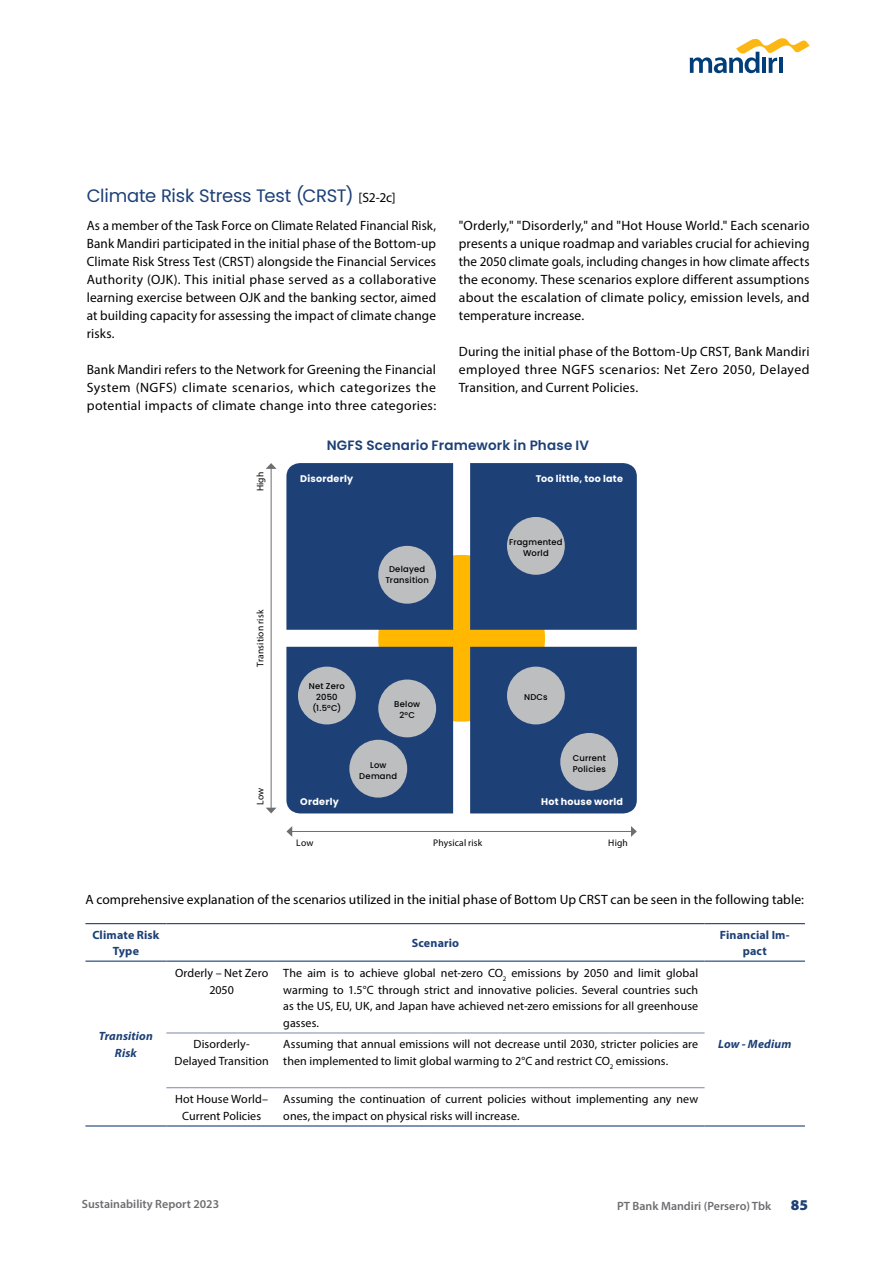
<style>
.page{position:relative;width:893px;height:1263px;background:#fff}
.page>*{position:absolute;margin:0;border:0;box-sizing:border-box;transform-origin:0 0}
.t1{font:18px "Poppins";letter-spacing:-.015em;color:#1d4077}
.t2{font:900 15px "Myriad Pro";color:#1d4077}
.t3{font:13.5px/18px "Myriad Pro";letter-spacing:.01em;color:#000;text-align:justify}
.t4{font:13.5px/18px "Myriad Pro";letter-spacing:.01em;color:#000;text-align:justify;scale:.96 1}
.t5{font:600 13.5px "Poppins";letter-spacing:.015em;color:#1d4077}
.t6{font:12px/16.5px "Myriad Pro";letter-spacing:.005em;color:#000;text-align:center}
.t7{font:600 12px "Myriad Pro";color:#6d6e71}
.t8{font:700 12px/16.5px "Myriad Pro";letter-spacing:.015em;color:#1d4077;text-align:center}
.t9{font:italic 700 12px/16.5px "Myriad Pro";letter-spacing:.015em;color:#1d4077;text-align:center}
.t10{font:700 9.6px "Poppins";letter-spacing:.03em;color:#fff}
.t11{font:9.6px "Myriad Pro";letter-spacing:.02em;color:#000}
.t12{font:500 8.4px/10.8px "Poppins";letter-spacing:.03em;color:#000;text-align:center}
</style>
<div class="page">
<div style="left:378px;top:555px;width:167px;height:167px;background:#ffb700;border-radius:50%"></div>
<div style="left:286px;top:463px;width:167px;height:167px;background:#1d4077"></div>
<div style="left:470px;top:463px;width:167px;height:167px;background:#1d4077"></div>
<div style="left:286px;top:647px;width:167px;height:166px;background:#1d4077"></div>
<div style="left:470px;top:647px;width:167px;height:166px;background:#1d4077"></div>
<div style="left:378px;top:546px;width:58px;height:58px;background:#bcbec0;border-radius:50%"></div>
<div style="left:507px;top:517px;width:58px;height:58px;background:#bcbec0;border-radius:50%"></div>
<div style="left:507px;top:667px;width:58px;height:57px;background:#bcbec0;border-radius:50%"></div>
<div style="left:378px;top:679px;width:58px;height:58px;background:#bcbec0;border-radius:50%"></div>
<div style="left:298px;top:667px;width:58px;height:57px;background:#bcbec0;border-radius:50%"></div>
<div style="left:349px;top:740px;width:58px;height:58px;background:#bcbec0;border-radius:50%"></div>
<div style="left:560px;top:733px;width:58px;height:58px;background:#bcbec0;border-radius:50%"></div>
<hr style="left:271px;top:468px;width:1px;height:340px;background:#6d6e71">
<svg style="left:266px;top:463px;width:11px;height:6px"></svg>
<svg style="left:266px;top:808px;width:10px;height:5px"></svg>
<hr style="left:291px;top:831px;width:341px;height:1px;background:#6d6e71">
<svg style="left:286px;top:826px;width:6px;height:11px"></svg>
<svg style="left:631px;top:826px;width:6px;height:11px"></svg>
<hr style="left:85px;top:1125px;width:81px;height:1px;background:#1d4077">
<hr style="left:705px;top:1125px;width:100px;height:1px;background:#1d4077">
<hr style="left:166px;top:1032px;width:111px;height:1px;background:#8285a9">
<hr style="left:277px;top:1032px;width:428px;height:1px;background:#8285a9">
<hr style="left:166px;top:1087px;width:111px;height:1px;background:#8285a9">
<hr style="left:277px;top:1087px;width:428px;height:1px;background:#8285a9">
<hr style="left:85px;top:923px;width:81px;height:1px;background:#1d4077">
<hr style="left:166px;top:923px;width:111px;height:1px;background:#1d4077">
<hr style="left:277px;top:923px;width:428px;height:1px;background:#1d4077">
<hr style="left:705px;top:923px;width:100px;height:1px;background:#1d4077">
<hr style="left:85px;top:960px;width:81px;height:2px;background:#1d4077">
<hr style="left:166px;top:960px;width:111px;height:2px;background:#1d4077">
<hr style="left:277px;top:960px;width:428px;height:2px;background:#1d4077">
<hr style="left:705px;top:960px;width:100px;height:2px;background:#1d4077">
<hr style="left:166px;top:1125px;width:111px;height:1px;background:#1d4077">
<hr style="left:277px;top:1125px;width:428px;height:1px;background:#1d4077">
<svg style="left:690px;top:38px;width:120px;height:35px"></svg>
<h1 class="t1" style="left:87px;top:185px;width:268px">Climate Risk Stress Test (CRST)</h1>
<p class="t4" style="left:87px;top:216px;width:365px">As a member of the Task Force on Climate Related Financial Risk, Bank Mandiri participated in the initial phase of the Bottom-up Climate Risk Stress Test (CRST) alongside the Financial Services Authority (OJK). This initial phase served as a collaborative learning exercise between OJK and the banking sector, aimed at building capacity for assessing the impact of climate change risks.</p>
<p class="t3" style="left:87px;top:360px;width:351px">Bank Mandiri refers to the Network for Greening the Financial System (NGFS) climate scenarios, which categorizes the potential impacts of climate change into three categories:</p>
<p class="t3" style="left:359px;top:189px;width:39px">[S2-2c]</p>
<p class="t3" style="left:459px;top:216px;width:352px">"Orderly," "Disorderly," and "Hot House World." Each scenario presents a unique roadmap and variables crucial for achieving the 2050 climate goals, including changes in how climate affects the economy. These scenarios explore different assumptions about the escalation of climate policy, emission levels, and temperature increase.</p>
<p class="t3" style="left:459px;top:342px;width:352px">During the initial phase of the Bottom-Up CRST, Bank Mandiri employed three NGFS scenarios: Net Zero 2050, Delayed Transition, and Current Policies.</p>
<p class="t11" style="left:254px;top:491px;width:21px;rotate:-90deg">High</p>
<p class="t11" style="left:254px;top:667px;width:58px;rotate:-90deg">Transition risk</p>
<p class="t11" style="left:254px;top:805px;width:19px;rotate:-90deg">Low</p>
<p class="t5" style="left:327px;top:438px;width:264px">NGFS Scenario Framework in Phase IV</p>
<p class="t10" style="left:300px;top:473px;width:55px">Disorderly</p>
<p class="t12" style="left:385px;top:564px;width:45px">Delayed<br>Transition</p>
<p class="t10" style="left:536px;top:473px;width:89px">Too little, too late</p>
<p class="t12" style="left:509px;top:537px;width:55px">Fragmented<br>World</p>
<p class="t12" style="left:309px;top:681px;width:37px">Net Zero<br>2050 (1.5°C)</p>
<p class="t12" style="left:524px;top:692px;width:25px">NDCs</p>
<p class="t12" style="left:394px;top:699px;width:27px">Below<br>2°C</p>
<p class="t12" style="left:359px;top:759px;width:40px">Low<br>Demand</p>
<p class="t12" style="left:573px;top:753px;width:35px;text-align:left">Current<br>Policies</p>
<p class="t10" style="left:300px;top:795px;width:40px">Orderly</p>
<p class="t10" style="left:541px;top:795px;width:83px">Hot house world</p>
<p class="t11" style="left:296px;top:837px;width:19px">Low</p>
<p class="t11" style="left:608px;top:837px;width:21px">High</p>
<p class="t11" style="left:433px;top:837px;width:51px">Physical risk</p>
<p class="t3" style="left:85px;top:890px;width:720px">A comprehensive explanation of the scenarios utilized in the initial phase of Bottom Up CRST can be seen in the following table:</p>
<p class="t8" style="left:92px;top:926px;width:69px">Climate Risk<br>Type</p>
<p class="t8" style="left:412px;top:934px;width:49px">Scenario</p>
<p class="t8" style="left:720px;top:926px;width:71px">Financial Im&shy;pact</p>
<p class="t9" style="left:99px;top:1027px;width:56px">Transition<br>Risk</p>
<p class="t6" style="left:175px;top:965px;width:95px">Orderly – Net Zero<br>2050</p>
<p class="t6" style="left:283px;top:965px;width:416px;text-align:justify">The aim is to achieve global net-zero CO<sub>2</sub> emissions by 2050 and limit global warming to 1.5°C through strict and innovative policies. Several countries such as the US, EU, UK, and Japan have achieved net-zero emissions for all greenhouse gasses.</p>
<p class="t6" style="left:194px;top:1036px;width:58px">Disorderly-</p>
<p class="t9" style="left:718px;top:1036px;width:75px">Low - Medium</p>
<p class="t6" style="left:175px;top:1052px;width:96px">Delayed Transition</p>
<p class="t6" style="left:283px;top:1036px;width:416px;text-align:left">Assuming that annual emissions will not decrease until 2030, stricter policies are then implemented to limit global warming to 2°C and restrict CO<sub>2</sub> emissions.</p>
<p class="t6" style="left:175px;top:1091px;width:94px">Hot House World–<br>Current Policies</p>
<p class="t6" style="left:283px;top:1091px;width:416px;text-align:left">Assuming the continuation of current policies without implementing any new ones, the impact on physical risks will increase.</p>
<p class="t7" style="left:82px;top:1196px;width:139px">Sustainability Report 2023</p>
<p class="t7" style="left:617px;top:1199px;width:156px">PT Bank Mandiri (Persero) Tbk</p>
<p class="t2" style="left:791px;top:1197px;width:19px">85</p>
</div>
